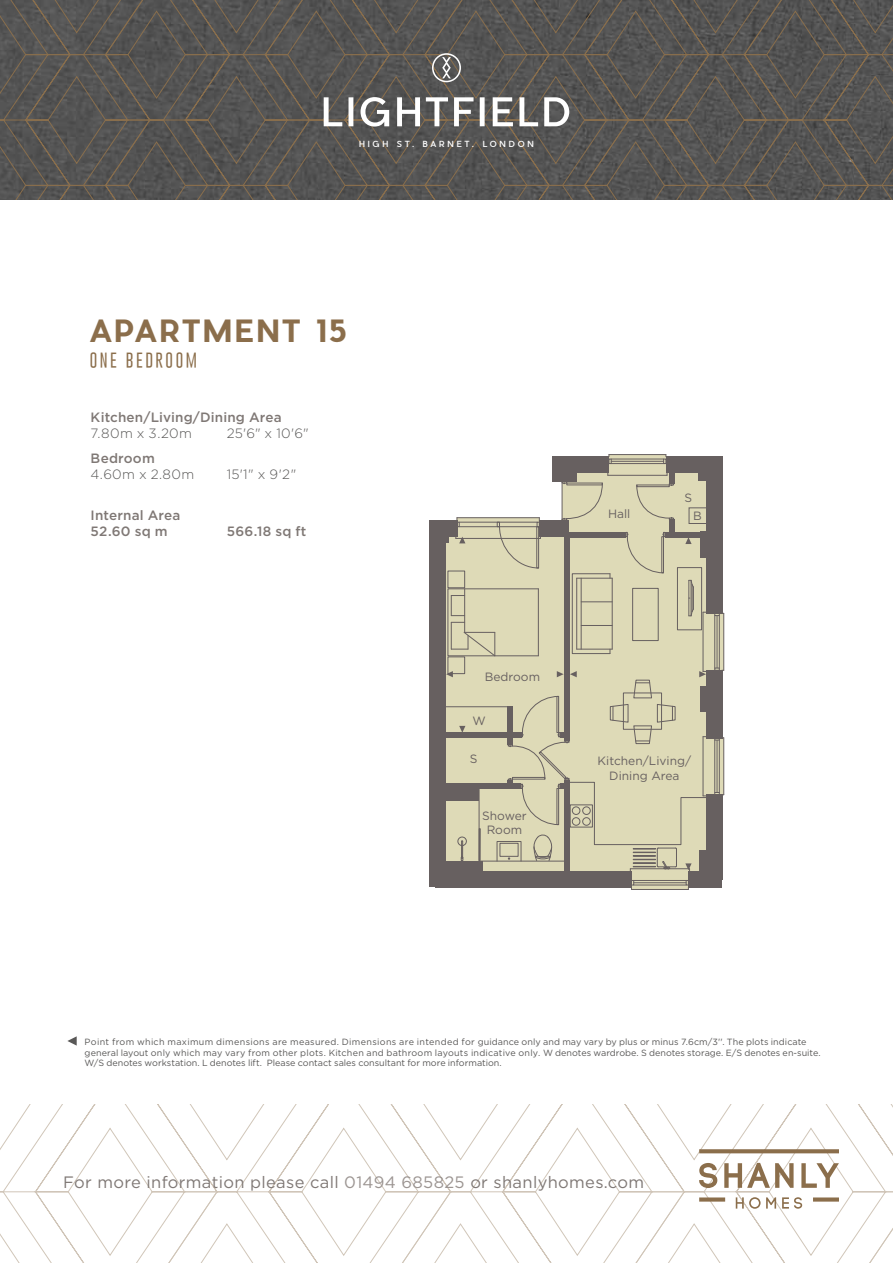
<style>
.page{position:relative;width:893px;height:1263px;background:#fff}
.page>*{position:absolute;margin:0;border:0;box-sizing:border-box;transform-origin:0 0}
.t1{font:700 30px "Pier Sans";letter-spacing:.08em;color:#8b6e4b}
.t2{font:16.5px "Gotham";letter-spacing:.02em;color:#7f7875}
.t3{font:300 16.5px "Gobold";letter-spacing:.15em;color:#8b6e4b}
.t4{font:500 13.5px/16.2px "Gotham";letter-spacing:.015em;color:#7f7875}
.t5{font:300 13.5px "Gotham";letter-spacing:.025em;color:#595857}
.t6{font:12px/14.4px "Gotham";color:#676060;text-align:center}
.t7{font:9px/10.8px "Gotham";letter-spacing:.005em;color:#595857}
.t8{font:500 8.25px "Pier Sans";letter-spacing:.355em;color:#fff}
.s1{color:#9c9592}
</style>
<div class="page">
<svg style="left:0;top:1105px;width:893px;height:86px"></svg>
<svg style="left:0;top:1191px;width:893px;height:72px"></svg>
<svg style="left:699px;top:1149px;width:140px;height:60px"></svg>
<svg style="left:67px;top:1036px;width:10px;height:9px"></svg>
<svg style="left:0;top:0;width:893px;height:120px;background:#565552"></svg>
<svg style="left:0;top:120px;width:893px;height:80px;background:#575552"></svg>
<svg style="left:438px;top:455px;width:285px;height:433px;background:#dfdbbf"></svg>
<svg style="left:563px;top:481px;width:40px;height:40px;background:#d4d0b0"></svg>
<div style="left:566px;top:483px;width:37px;height:2px;border:1px solid #676060"></div>
<hr style="left:562px;top:478px;width:1px;height:45px;background:#676060">
<svg style="left:626px;top:532px;width:39px;height:41px"></svg>
<div style="left:661px;top:536px;width:3px;height:37px;border:1px solid #676060"></div>
<svg style="left:636px;top:483px;width:38px;height:37px"></svg>
<div style="left:636px;top:485px;width:34px;height:2px;border:1px solid #676060"></div>
<hr style="left:459px;top:526px;width:78px;height:1px;background:#676060">
<hr style="left:459px;top:522px;width:78px;height:1px;background:#676060">
<hr style="left:457px;top:517px;width:82px;height:1px;background:#676060">
<hr style="left:456px;top:538px;width:84px;height:1px;background:#676060">
<svg style="left:497px;top:518px;width:44px;height:51px;background:#cec9ab"></svg>
<hr style="left:631px;top:889px;width:57px;height:1px;background:#676060">
<hr style="left:714px;top:616px;width:1px;height:52px;background:#676060">
<hr style="left:723px;top:613px;width:1px;height:57px;background:#676060">
<hr style="left:717px;top:616px;width:1px;height:52px;background:#676060">
<hr style="left:703px;top:612px;width:1px;height:59px;background:#676060">
<hr style="left:719px;top:616px;width:1px;height:52px;background:#676060">
<svg style="left:703px;top:612px;width:21px;height:4px"></svg>
<hr style="left:611px;top:463px;width:53px;height:1px;background:#676060">
<hr style="left:609px;top:454px;width:57px;height:1px;background:#676060">
<hr style="left:611px;top:461px;width:53px;height:1px;background:#676060">
<hr style="left:608px;top:475px;width:59px;height:1px;background:#676060">
<hr style="left:611px;top:459px;width:53px;height:1px;background:#676060">
<svg style="left:607px;top:455px;width:4px;height:20px"></svg>
<svg style="left:663px;top:455px;width:5px;height:20px"></svg>
<hr style="left:479px;top:861px;width:88px;height:1px;background:#676060">
<hr style="left:479px;top:787px;width:1px;height:74px;background:#676060">
<hr style="left:439px;top:706px;width:69px;height:1px;background:#676060">
<div style="left:448px;top:571px;width:17px;height:17px;border:1px solid #676060"></div>
<div style="left:448px;top:657px;width:17px;height:17px;border:1px solid #676060"></div>
<div style="left:448px;top:588px;width:91px;height:68px;border:1px solid #676060"></div>
<hr style="left:464px;top:589px;width:1px;height:43px;background:#676060">
<svg style="left:451px;top:595px;width:14px;height:21px"></svg>
<svg style="left:451px;top:622px;width:45px;height:35px;background:#cdc9ab"></svg>
<hr style="left:581px;top:625px;width:31px;height:1px;background:#676060">
<hr style="left:581px;top:601px;width:31px;height:1px;background:#676060">
<hr style="left:581px;top:578px;width:1px;height:71px;background:#676060">
<div style="left:572px;top:573px;width:38px;height:81px;border:1px solid #676060"></div>
<hr style="left:577px;top:649px;width:35px;height:1px;background:#676060">
<hr style="left:612px;top:578px;width:1px;height:71px;background:#676060">
<hr style="left:577px;top:578px;width:35px;height:1px;background:#676060">
<hr style="left:576px;top:578px;width:1px;height:71px;background:#676060">
<div style="left:497px;top:841px;width:24px;height:20px;border:1px solid #676060"></div>
<div style="left:500px;top:843px;width:18px;height:14px;border:1px solid #676060"></div>
<hr style="left:688px;top:580px;width:1px;height:36px;background:#676060">
<svg style="left:689px;top:580px;width:5px;height:36px"></svg>
<div style="left:677px;top:567px;width:25px;height:63px;border:1px solid #676060"></div>
<div style="left:479px;top:828px;width:2px;height:33px;border:1px solid #676060"></div>
<svg style="left:458px;top:837px;width:9px;height:24px"></svg>
<div style="left:632px;top:588px;width:26px;height:53px;border:1px solid #676060"></div>
<div style="left:689px;top:507px;width:18px;height:17px;border:1px solid #676060"></div>
<div style="left:666px;top:456px;width:56px;height:16px;background:#676060"></div>
<div style="left:552px;top:456px;width:57px;height:16px;background:#676060"></div>
<div style="left:706px;top:464px;width:16px;height:149px;background:#676060"></div>
<div style="left:698px;top:463px;width:21px;height:18px;background:#676060"></div>
<div style="left:435px;top:871px;width:196px;height:16px;background:#676060"></div>
<div style="left:429px;top:524px;width:16px;height:363px;background:#676060"></div>
<div style="left:429px;top:521px;width:28px;height:16px;background:#676060"></div>
<div style="left:539px;top:521px;width:30px;height:16px;background:#676060"></div>
<div style="left:439px;top:531px;width:10px;height:12px;background:#676060"></div>
<div style="left:552px;top:458px;width:25px;height:23px;background:#676060"></div>
<div style="left:669px;top:461px;width:5px;height:23px;background:#676060"></div>
<div style="left:669px;top:519px;width:5px;height:17px;background:#676060"></div>
<div style="left:700px;top:531px;width:13px;height:26px;background:#676060"></div>
<div style="left:665px;top:532px;width:39px;height:5px;background:#676060"></div>
<div style="left:566px;top:532px;width:60px;height:5px;background:#676060"></div>
<div style="left:564px;top:535px;width:5px;height:206px;background:#676060"></div>
<div style="left:437px;top:784px;width:84px;height:5px;background:#676060"></div>
<div style="left:437px;top:732px;width:85px;height:5px;background:#676060"></div>
<div style="left:443px;top:786px;width:36px;height:15px;background:#676060"></div>
<div style="left:439px;top:861px;width:43px;height:18px;background:#676060"></div>
<svg style="left:446px;top:671px;width:7px;height:6px"></svg>
<svg style="left:459px;top:726px;width:6px;height:6px"></svg>
<svg style="left:455px;top:518px;width:10px;height:25px"></svg>
<svg style="left:508px;top:668px;width:216px;height:221px;background:#c6c2a6"></svg>
<svg style="left:685px;top:537px;width:7px;height:7px"></svg>
<svg style="left:324px;top:97px;width:245px;height:30px"></svg>
<svg style="left:0;top:0;width:629px;height:82px;background:#585653"></svg>
<p class="t8" style="left:359px;top:138px;width:176px">HIGH ST. BARNET. LONDON</p>
<h1 class="t1" style="left:90px;top:310px;width:258px">APARTMENT 15</h1>
<h2 class="t3" style="left:90px;top:350px;width:109px">ONE BEDROOM</h2>
<h3 class="t4" style="left:91px;top:409px;width:193px">Kitchen/Living/Dining Area</h3>
<h3 class="t5" style="left:91px;top:425px;width:103px">7.80m x 3.20m</h3>
<h3 class="t5" style="left:227px;top:425px;width:84px">25'6" x 10'6"</h3>
<h3 class="t4" style="left:91px;top:450px;width:66px">Bedroom</h3>
<h3 class="t5" style="left:91px;top:466px;width:105px">4.60m x 2.80m</h3>
<h3 class="t5" style="left:227px;top:466px;width:71px">15'1" x 9'2"</h3>
<h3 class="t4" style="left:91px;top:507px;width:91px">Internal Area<br>52.60 sq m</h3>
<h3 class="t4" style="left:227px;top:523px;width:81px">566.18 sq ft</h3>
<h3 class="t6" style="left:685px;top:490px;width:9px">S</h3>
<h3 class="t6" style="left:608px;top:506px;width:24px">Hall</h3>
<h3 class="t6" style="left:693px;top:508px;width:10px">B</h3>
<h3 class="t6" style="left:485px;top:669px;width:57px">Bedroom</h3>
<h3 class="t6" style="left:472px;top:713px;width:15px">W</h3>
<h3 class="t6" style="left:470px;top:751px;width:9px">S</h3>
<h3 class="t6" style="left:482px;top:808px;width:46px">Shower<br>Room</h3>
<h3 class="t6" style="left:598px;top:754px;width:95px">Kitchen/Living/<br>Dining Area</h3>
<p class="t7" style="left:85px;top:1036px;width:737px">Point from which maximum dimensions are measured. Dimensions are intended for guidance only and may vary by plus or minus 7.6cm/3''. The plots indicate general layout only which may vary from other plots. Kitchen and bathroom layouts indicative only. W denotes wardrobe. S denotes storage. E/S denotes en-suite.<br>W/S denotes workstation. L denotes lift. Please contact sales consultant for more information.</p>
<h2 class="t2" style="left:63px;top:1171px;width:582px">For more information please call <span class="s1">01494 685825</span> or shanlyhomes.com</h2>
</div>
